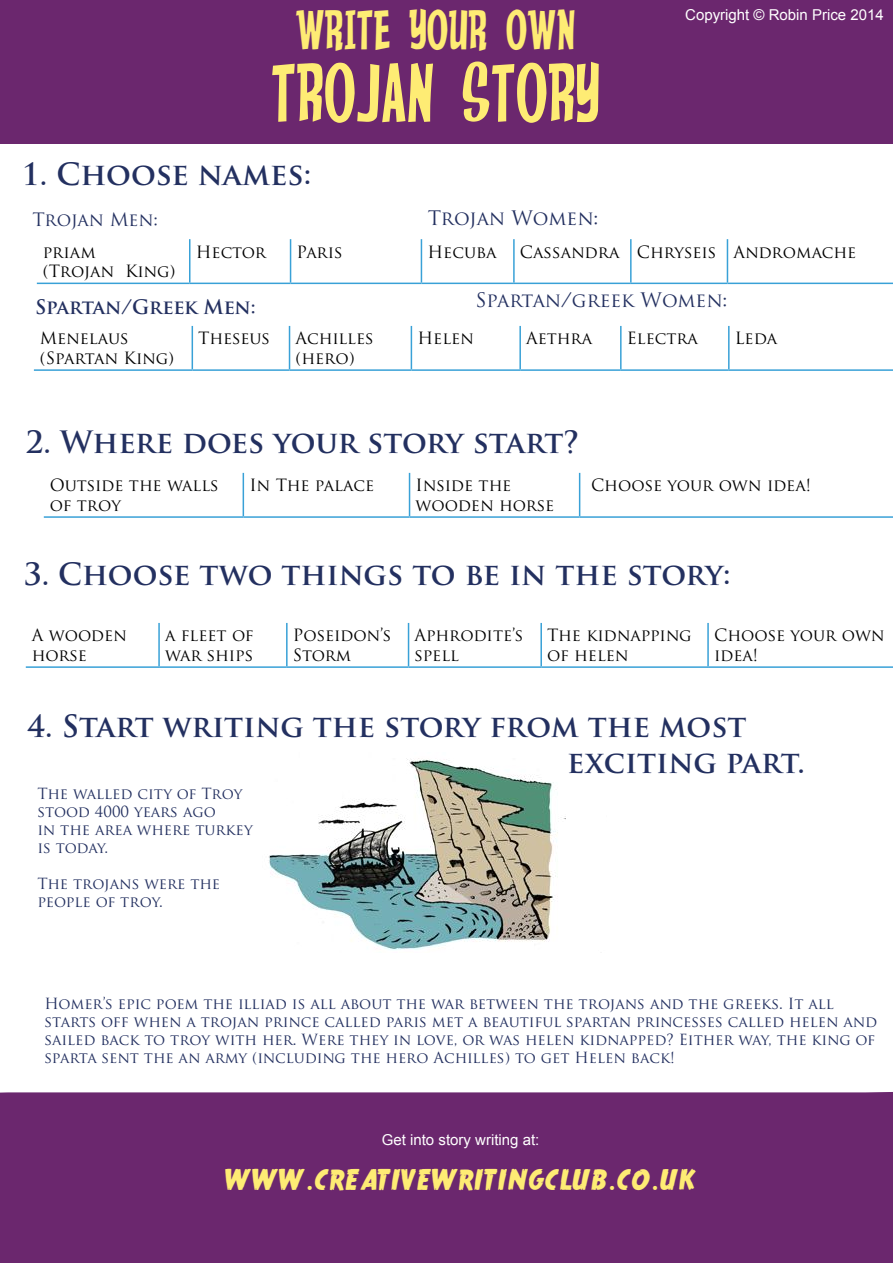
<style>
.page{position:relative;width:893px;height:1263px;background:#fff}
.page>*{position:absolute;margin:0;border:0;box-sizing:border-box;transform-origin:0 0}
.t1{font:69px "Anderson Stingray";color:#feec74}
.t2{font:46.5px "Anderson Stingray";color:#feec74}
.t3{font:37.5px "True Crimes";color:#feec74}
.t4{font:700 30px/36px "Trajan Pro";color:#233060}
.t5{font:19.5px "Trajan Pro";color:#233060}
.t6{font:700 19.5px "Trajan Pro";letter-spacing:-.02em;color:#233060}
.t7{font:18px "Trajan Pro";color:#233060}
.t8{font:16.5px/19.8px "Trajan Pro";color:#000}
.t9{font:15px/18px "Trajan Pro";color:#233060}
.t10{font:15px "Arial";color:#fff}
.s1{font-family:"Trajan"}
</style>
<div class="page">
<img style="left:269px;top:758px;width:297px;height:192px">
<div style="left:0;top:0;width:893px;height:144px;background:#6b276e"></div>
<hr style="left:580px;top:516px;width:313px;height:2px;background:#39a1d7">
<hr style="left:579px;top:473px;width:1px;height:43px;background:#39a1d7">
<hr style="left:410px;top:516px;width:170px;height:2px;background:#39a1d7">
<hr style="left:243px;top:516px;width:166px;height:2px;background:#39a1d7">
<hr style="left:44px;top:516px;width:199px;height:2px;background:#39a1d7">
<hr style="left:409px;top:473px;width:1px;height:43px;background:#39a1d7">
<hr style="left:243px;top:473px;width:1px;height:43px;background:#39a1d7">
<hr style="left:708px;top:666px;width:185px;height:2px;background:#39a1d7">
<hr style="left:541px;top:666px;width:167px;height:2px;background:#39a1d7">
<hr style="left:409px;top:666px;width:132px;height:2px;background:#39a1d7">
<hr style="left:287px;top:666px;width:122px;height:2px;background:#39a1d7">
<hr style="left:159px;top:666px;width:128px;height:2px;background:#39a1d7">
<hr style="left:26px;top:666px;width:133px;height:2px;background:#39a1d7">
<hr style="left:707px;top:623px;width:2px;height:43px;background:#39a1d7">
<hr style="left:540px;top:623px;width:2px;height:43px;background:#39a1d7">
<hr style="left:408px;top:623px;width:1px;height:43px;background:#39a1d7">
<hr style="left:286px;top:623px;width:2px;height:43px;background:#39a1d7">
<hr style="left:158px;top:623px;width:2px;height:43px;background:#39a1d7">
<hr style="left:631px;top:283px;width:96px;height:1px;background:#39a1d7">
<hr style="left:514px;top:283px;width:117px;height:1px;background:#39a1d7">
<hr style="left:421px;top:283px;width:93px;height:1px;background:#39a1d7">
<hr style="left:291px;top:283px;width:130px;height:1px;background:#39a1d7">
<hr style="left:190px;top:283px;width:101px;height:1px;background:#39a1d7">
<hr style="left:37px;top:283px;width:153px;height:1px;background:#39a1d7">
<hr style="left:630px;top:239px;width:2px;height:44px;background:#39a1d7">
<hr style="left:513px;top:239px;width:2px;height:44px;background:#39a1d7">
<hr style="left:421px;top:239px;width:1px;height:44px;background:#39a1d7">
<hr style="left:290px;top:239px;width:1px;height:44px;background:#39a1d7">
<hr style="left:189px;top:239px;width:1px;height:44px;background:#39a1d7">
<hr style="left:727px;top:239px;width:1px;height:44px;background:#39a1d7">
<hr style="left:727px;top:283px;width:166px;height:1px;background:#39a1d7">
<hr style="left:621px;top:369px;width:108px;height:2px;background:#39a1d7">
<hr style="left:520px;top:369px;width:101px;height:2px;background:#39a1d7">
<hr style="left:411px;top:369px;width:109px;height:2px;background:#39a1d7">
<hr style="left:290px;top:369px;width:121px;height:2px;background:#39a1d7">
<hr style="left:192px;top:369px;width:98px;height:2px;background:#39a1d7">
<hr style="left:34px;top:369px;width:158px;height:2px;background:#39a1d7">
<hr style="left:620px;top:326px;width:2px;height:43px;background:#39a1d7">
<hr style="left:519px;top:326px;width:2px;height:43px;background:#39a1d7">
<hr style="left:411px;top:326px;width:1px;height:43px;background:#39a1d7">
<hr style="left:289px;top:326px;width:1px;height:43px;background:#39a1d7">
<hr style="left:192px;top:326px;width:1px;height:43px;background:#39a1d7">
<hr style="left:728px;top:326px;width:2px;height:43px;background:#39a1d7">
<hr style="left:729px;top:369px;width:164px;height:2px;background:#39a1d7">
<div style="left:0;top:1092px;width:893px;height:171px;background:#6b276e"></div>
<div style="left:82px;top:1096px;width:757px;height:137px;background:#6b276e"></div>
<h2 class="t2" style="left:295px;top:4px;width:282px">WRITE YOUR OWN</h2>
<h1 class="t1" style="left:271px;top:55px;width:331px">TROJAN STORY</h1>
<h3 class="t4" style="left:22px;top:157px;width:291px">1. Choose names:</h3>
<p class="t7" style="left:32px;top:208px;width:127px">Trojan Men:</p>
<h3 class="t5" style="left:428px;top:206px;width:172px">Trojan Women:</h3>
<p class="t10" style="left:685px;top:5px;width:200px">Copyright © Robin Price 2014</p>
<p class="t8" style="left:43px;top:241px;width:134px">priam<br>(Trojan King)</p>
<p class="t8" style="left:196px;top:241px;width:72px">Hector</p>
<p class="t8" style="left:297px;top:241px;width:48px">Paris</p>
<p class="t8" style="left:427px;top:241px;width:71px">Hecuba</p>
<p class="t8" style="left:520px;top:241px;width:338px">Cassandra Chryseis Andromache</p>
<h3 class="t6" style="left:35px;top:295px;width:222px">Spartan/Greek Men:</h3>
<h3 class="t5" style="left:475px;top:287px;width:254px">Spartan/greek Women:</h3>
<p class="t8" style="left:40px;top:328px;width:136px">Menelaus (Spartan King)</p>
<p class="t8" style="left:198px;top:328px;width:73px">Theseus</p>
<p class="t8" style="left:296px;top:328px;width:80px">Achilles (hero)</p>
<p class="t8" style="left:417px;top:328px;width:58px">Helen</p>
<p class="t8" style="left:526px;top:328px;width:67px">Aethra</p>
<p class="t8" style="left:627px;top:328px;width:73px">Electra</p>
<p class="t8" style="left:735px;top:328px;width:44px">Leda</p>
<h3 class="t4" style="left:26px;top:425px;width:555px">2. Where does your story start?</h3>
<p class="t8" style="left:50px;top:475px;width:171px">Outside the walls of troy</p>
<p class="t8" style="left:249px;top:475px;width:126px">In The palace</p>
<p class="t8" style="left:416px;top:475px;width:140px">Inside the wooden horse</p>
<p class="t8" style="left:591px;top:475px;width:221px">Choose your own idea!</p>
<h3 class="t4" style="left:24px;top:557px;width:708px">3. Choose two things to be in the story:</h3>
<p class="t8" style="left:32px;top:625px;width:97px">A wooden horse</p>
<p class="t8" style="left:165px;top:625px;width:90px">a fleet of war ships</p>
<p class="t8" style="left:293px;top:625px;width:100px">Poseidon’s<br>Storm</p>
<p class="t8" style="left:415px;top:625px;width:110px">Aphrodite’s spell</p>
<p class="t8" style="left:547px;top:625px;width:146px">The kidnapping of helen</p>
<p class="t8" style="left:714px;top:625px;width:172px">Choose your own idea!</p>
<h3 class="t4" style="left:567px;top:708px;width:239px;text-indent:-540px">4. Start writing the story from the most exciting part.</h3>
<p class="t9" style="left:37px;top:784px;width:217px">The walled city of Troy stood 4000 years ago<br>in the area where turkey is today.</p>
<p class="t9" style="left:37px;top:874px;width:184px">The trojans were the people of troy.</p>
<p class="t9" style="left:44px;top:995px;width:834px">Homer’s epic poem the illiad is all about the war between the trojans and the greeks. It all starts off when a trojan prince called paris met a beautiful spartan princesses called helen and sailed back to troy with her. Were they in love, or was helen kidnapped? Either way, the king of sparta sent the an army (including the hero Achilles) to get Helen back!</p>
<p class="t10" style="left:382px;top:1129px;width:159px">Get into story writing at:</p>
<h3 class="t3" style="left:225px;top:1155px;width:473px">www<span class="s1">.</span>creativewritingclub<span class="s1">.</span>co<span class="s1">.</span>uk</h3>
</div>
